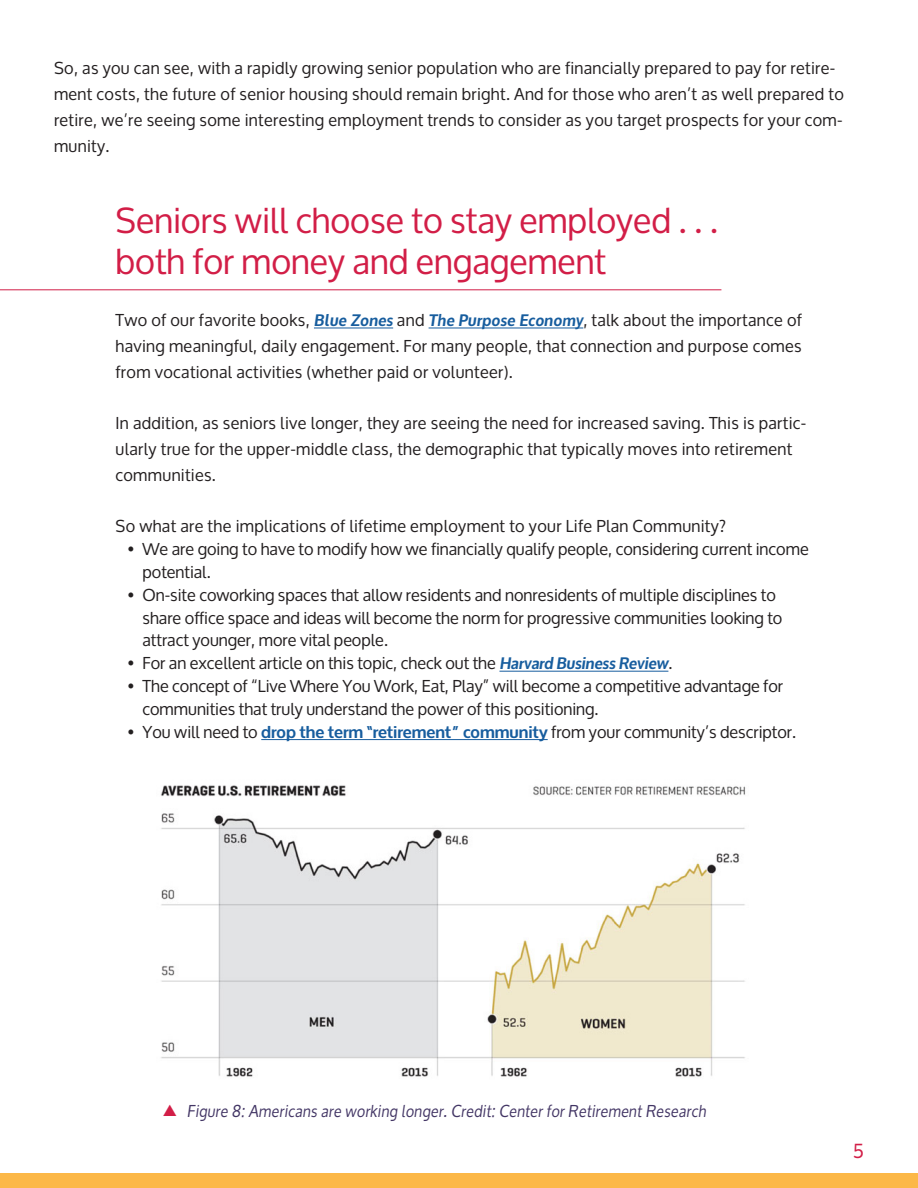
<style>
.page{position:relative;width:918px;height:1188px;background:#fff}
.page>*{position:absolute;margin:0;border:0;box-sizing:border-box;transform-origin:0 0}
.t1{font:34.5px/41.4px "Oxygen";color:#d21e47}
.t2{font:19.5px "Oxygen";color:#d21e47}
.t3{font:16.5px/25.8px "Oxygen";letter-spacing:.02em;color:#231f20}
.t4{font:16.5px/22.8px "Oxygen";color:#231f20}
.subtitle{font:italic 16.5px "Oxygen";letter-spacing:.02em;color:#433665}
.s1{font-weight:700;font-style:italic;color:#175d9e}
.s2{font-weight:700;color:#175d9e}
</style>
<div class="page">
<div style="left:0;top:1174px;width:918px;height:14px;background:#fcb848"></div>
<hr style="left:314px;top:328px;width:79px;height:1px;background:#175d9e">
<hr style="left:429px;top:328px;width:154px;height:1px;background:#175d9e">
<hr style="left:499px;top:671px;width:169px;height:1px;background:#175d9e">
<hr style="left:261px;top:739px;width:287px;height:1px;background:#175d9e">
<img style="left:161px;top:785px;width:585px;height:292px">
<hr style="left:0;top:289px;width:721px;height:1px;background:#d21e47">
<p class="t3" style="left:54px;top:56px;width:791px">So, as you can see, with a rapidly growing senior population who are financially prepared to pay for retire&shy;ment costs, the future of senior housing should remain bright. And for those who aren’t as well prepared to retire, we’re seeing some interesting employment trends to consider as you target prospects for your com&shy;munity.</p>
<p class="t1" style="left:116px;top:200px;width:604px">Seniors will choose to stay employed . . . both for money and engagement</p>
<p class="t3" style="left:116px;top:307px;width:688px;text-align:justify">Two of our favorite books, <span class="s1">Blue Zones</span> and <span class="s1">The Purpose Economy</span>, talk about the importance of having meaningful, daily engagement. For many people, that connection and purpose comes from vocational activities (whether paid or volunteer).</p>
<p class="t3" style="left:116px;top:411px;width:692px">In addition, as seniors live longer, they are seeing the need for increased saving. This is partic&shy;ularly true for the upper-middle class, the demographic that typically moves into retirement communities.</p>
<p class="t3" style="left:116px;top:514px;width:612px">So what are the implications of lifetime employment to your Life Plan Community?</p>
<p class="t4" style="left:142px;top:538px;width:668px;text-indent:-15px">• We are going to have to modify how we financially qualify people, considering current income potential.</p>
<p class="t4" style="left:142px;top:584px;width:641px;text-indent:-15px">• On-site coworking spaces that allow residents and nonresidents of multiple disciplines to share office space and ideas will become the norm for progressive communities looking to attract younger, more vital people.</p>
<p class="t4" style="left:128px;top:652px;width:546px">• For an excellent article on this topic, check out the <span class="s1">Harvard Business Review</span>.</p>
<p class="t4" style="left:142px;top:675px;width:642px;text-indent:-15px">• The concept of “Live Where You Work, Eat, Play” will become a competitive advantage for communities that truly understand the power of this positioning.</p>
<p class="t4" style="left:128px;top:721px;width:670px">• You will need to <span class="s2">drop the term “retirement” community</span> from your community’s descriptor.</p>
<p class="subtitle" style="left:187px;top:1097px;width:520px">Figure 8: Americans are working longer. Credit: Center for Retirement Research</p>
<p class="t2" style="left:853px;top:1140px;width:13px">5</p>
</div>
